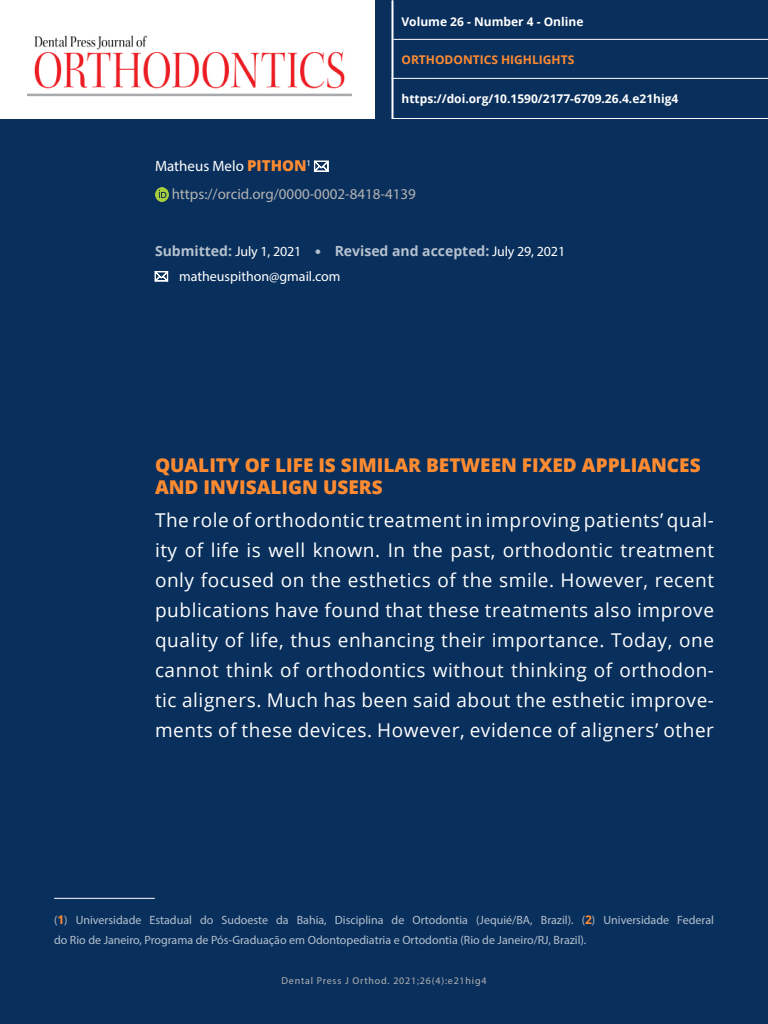
<style>
.page{position:relative;width:768px;height:1024px;background:#092f5c}
.page>*{position:absolute;margin:0;border:0;box-sizing:border-box;transform-origin:0 0}
.corpo_do_texto{font:19px/30px "Open Sans";letter-spacing:.03em;color:#fff;text-align:justify}
.chamada_primaria{font:800 19px/22.8px "Open Sans";color:#ff8b31}
.autor_linha_2{font:15px "Myriad Pro";color:#b3b3b3}
.autor_linha_1{font:15px "Myriad Pro";color:#fff}
.t1{font:700 14px "Open Sans";color:#b5c1ce}
.t2{font:14px "Myriad Pro";color:#fff}
.filiacao{font:12px/20px "Myriad Pro";color:#b5c1ce}
.t3{font:700 12px "Open Sans";color:#fff}
.t4{font:700 12px "Open Sans";color:#ff8b31}
.t5{font:10px "Myriad Pro";letter-spacing:.08em;color:#b3b3b3}
.s1{font-family:"Open Sans";font-weight:800;color:#ff8b31}
.s2{font-family:"Myriad Pro";font-weight:400;color:#fff}
.s3{font-family:"Semplicita Pro"}
.s4{font-family:"Open Sans";font-weight:700;color:#ff8b31}
</style>
<div class="page">
<div style="left:0;top:0;width:374px;height:119px;background:#fff"></div>
<img style="left:27px;top:35px;width:325px;height:62px">
<hr style="left:394px;top:39px;width:374px;height:1px;background:#fff">
<hr style="left:392px;top:78px;width:376px;height:1px;background:#fff">
<hr style="left:392px;top:118px;width:376px;height:1px;background:#fff">
<hr style="left:392px;top:1px;width:2px;height:117px;background:#fff">
<svg style="left:314px;top:161px;width:14px;height:11px"></svg>
<img style="left:155px;top:188px;width:14px;height:13px">
<svg style="left:155px;top:271px;width:13px;height:10px"></svg>
<hr style="left:54px;top:898px;width:100px;height:1px;background:#fff">
<p class="t3" style="left:402px;top:14px;width:183px">Volume 26 - Number 4 - Online</p>
<p class="t4" style="left:402px;top:51px;width:174px">ORTHODONTICS HIGHLIGHTS</p>
<p class="t3" style="left:402px;top:90px;width:278px">https://doi.org/10.1590/2177-6709.26.4.e21hig4</p>
<p class="autor_linha_1" style="left:155px;top:157px;width:158px">Matheus Melo <span class="s1">PITHON</span><sup>1</sup></p>
<p class="autor_linha_2" style="left:172px;top:185px;width:246px">https://orcid.org/0000-0002-8418-4139</p>
<p class="t1" style="left:155px;top:241px;width:412px">Submitted: <span class="s2">July 1, 2021</span> <span class="s3">•</span> Revised and accepted: <span class="s2">July 29, 2021</span></p>
<p class="t2" style="left:179px;top:268px;width:163px">matheuspithon@gmail.com</p>
<p class="chamada_primaria" style="left:155px;top:452px;width:547px">QUALITY OF LIFE IS SIMILAR BETWEEN FIXED APPLIANCES<br>AND INVISALIGN USERS</p>
<p class="corpo_do_texto" style="left:155px;top:505px;width:561px">The role of orthodontic treatment in improving patients’ qual&shy;ity of life is well known. In the past, orthodontic treatment only focused on the esthetics of the smile. However, recent publications have found that these treatments also improve quality of life, thus enhancing their importance. Today, one cannot think of orthodontics without thinking of orthodon&shy;tic aligners. Much has been said about the esthetic improve&shy;ments of these devices. However, evidence of aligners’ other</p>
<p class="filiacao" style="left:54px;top:910px;width:662px">(<span class="s4">1</span>) Universidade Estadual do Sudoeste da Bahia, Disciplina de Ortodontia (Jequié/BA, Brazil). (<span class="s4">2</span>) Universidade Federal do Rio de Janeiro, Programa de Pós-Graduação em Odontopediatria e Ortodontia (Rio de Janeiro/RJ, Brazil).</p>
<p class="t5" style="left:281px;top:975px;width:207px">Dental Press J Orthod. 2021;26(4):e21hig4</p>
</div>
